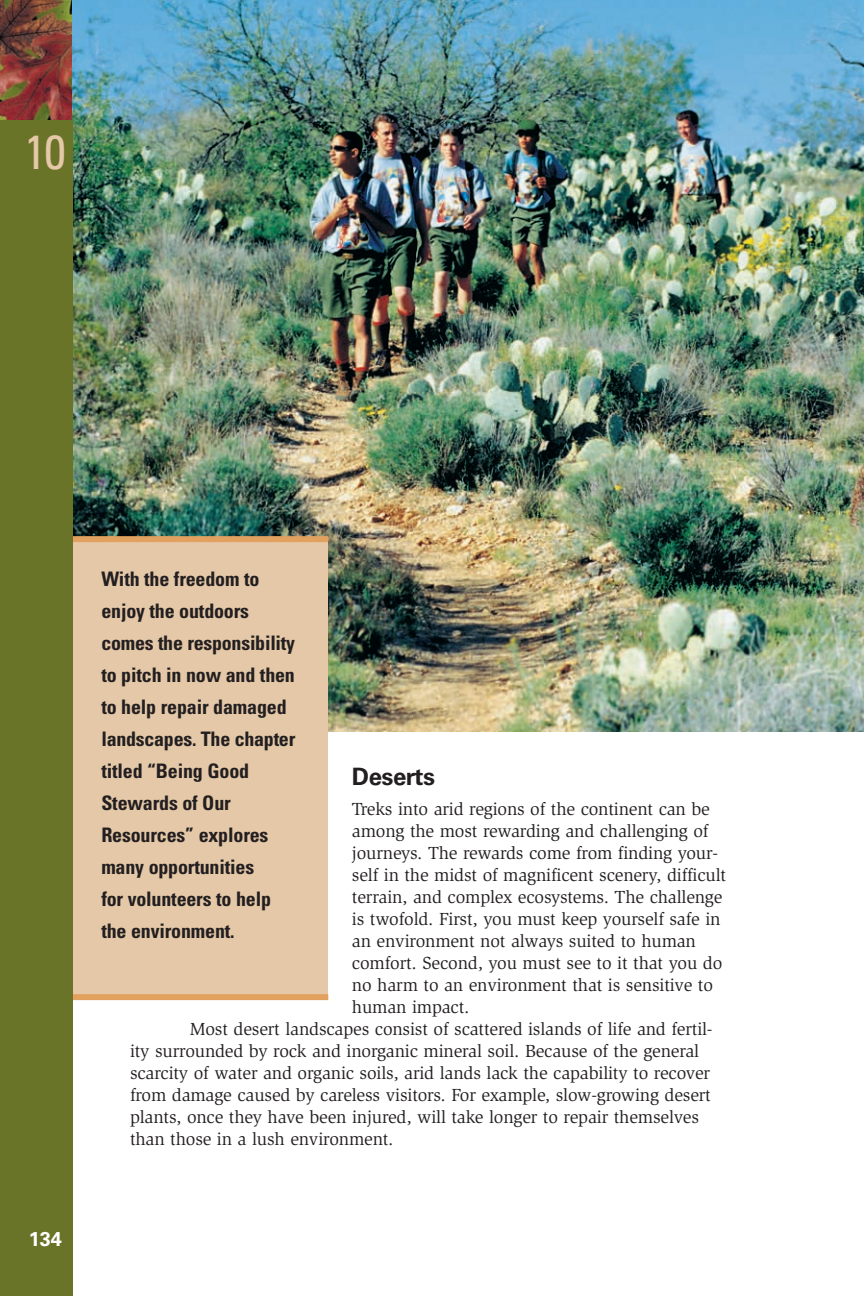
<style>
.page{position:relative;width:864px;height:1296px;background:#fff}
.page>*{position:absolute;margin:0;border:0;box-sizing:border-box;transform-origin:0 0}
.t1{font:condensed 48px "Univers";color:#e4c8a7}
.t2{font:700 24px "Univers";letter-spacing:-.02em;color:#231f20}
.t3{font:700 condensed 20px/32px "Univers";letter-spacing:-.01em;color:#231f20}
.t4{font:700 20px "Univers";color:#fff}
.t5{font:18px "Slimbach";letter-spacing:-.01em;color:#231f20}
</style>
<div class="page">
<img style="left:0;top:0;width:864px;height:1296px">
<h1 class="t1" style="left:24px;top:134px;width:43px">10</h1>
<p class="t4" style="left:29px;top:1232px;width:35px">134</p>
<p class="t3" style="left:101px;top:565px;width:196px">With the freedom to enjoy the outdoors comes the responsibility to pitch in now and then to help repair damaged landscapes. The chapter titled “Being Good<br>Stewards of Our<br>Resources” explores many opportunities<br>for volunteers to help the environment.</p>
<h2 class="t2" style="left:352px;top:768px;width:85px">Deserts</h2>
<p class="t5" style="left:352px;top:802px;width:359px">Treks into arid regions of the continent can be</p>
<p class="t5" style="left:352px;top:824px;width:358px">among the most rewarding and challenging of</p>
<p class="t5" style="left:352px;top:846px;width:368px">journeys. The rewards come from finding your-</p>
<p class="t5" style="left:352px;top:868px;width:376px">self in the midst of magnificent scenery, difficult</p>
<p class="t5" style="left:352px;top:890px;width:372px">terrain, and complex ecosystems. The challenge</p>
<p class="t5" style="left:352px;top:912px;width:370px">is twofold. First, you must keep yourself safe in</p>
<p class="t5" style="left:352px;top:934px;width:346px">an environment not always suited to human</p>
<p class="t5" style="left:352px;top:956px;width:372px">comfort. Second, you must see to it that you do</p>
<p class="t5" style="left:352px;top:978px;width:363px">no harm to an environment that is sensitive to</p>
<p class="t5" style="left:352px;top:1000px;width:119px">human impact.</p>
<p class="t5" style="left:190px;top:1022px;width:524px">Most desert landscapes consist of scattered islands of life and fertil-</p>
<p class="t5" style="left:130px;top:1044px;width:571px">ity surrounded by rock and inorganic mineral soil. Because of the general</p>
<p class="t5" style="left:130px;top:1066px;width:582px">scarcity of water and organic soils, arid lands lack the capability to recover</p>
<p class="t5" style="left:130px;top:1088px;width:582px">from damage caused by careless visitors. For example, slow-growing desert</p>
<p class="t5" style="left:130px;top:1110px;width:571px">plants, once they have been injured, will take longer to repair themselves</p>
<p class="t5" style="left:130px;top:1132px;width:265px">than those in a lush environment.</p>
</div>
